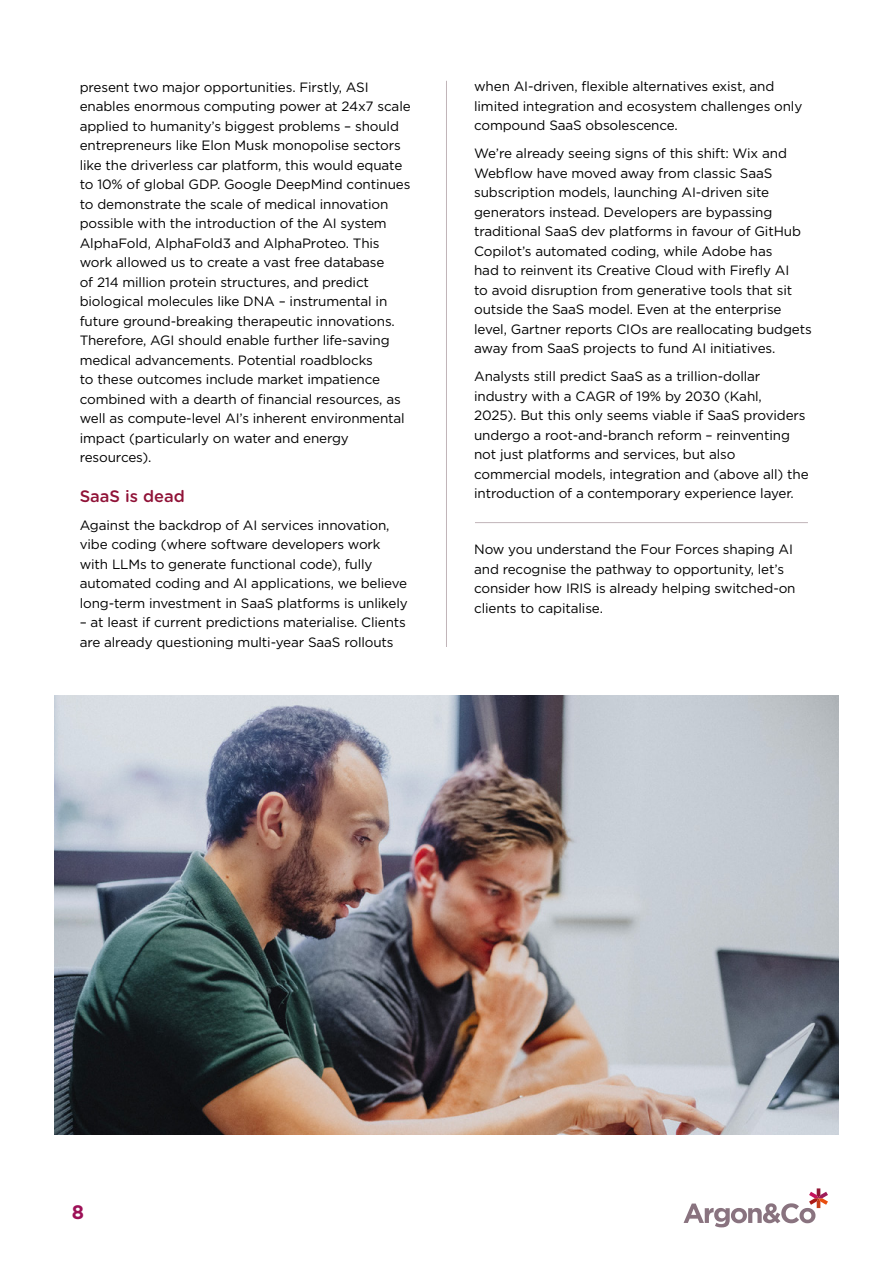
<style>
.page{position:relative;width:893px;height:1263px;background:#fff}
.page>*{position:absolute;margin:0;border:0;box-sizing:border-box;transform-origin:0 0}
.t1{font:700 19.5px "Gotham";color:#9d1057}
.t2{font:500 16.5px "Gotham Rounded";color:#901237}
.t3{font:13.5px/19.5px "Gotham";letter-spacing:-.01em;color:#000}
</style>
<div class="page">
<hr style="left:446px;top:81px;width:1px;height:1053px;background:#c1b5b9">
<svg style="left:684px;top:1188px;width:144px;height:39px"></svg>
<img style="left:54px;top:695px;width:785px;height:439px">
<div style="left:399px;top:647px;width:95px;height:48px;background:#fff"></div>
<hr style="left:475px;top:522px;width:333px;height:1px;background:#c1b5b9">
<p class="t3" style="left:80px;top:78px;width:332px">present two major opportunities. Firstly, ASI enables enormous computing power at 24x7 scale applied to humanity’s biggest problems – should entrepreneurs like Elon Musk monopolise sectors like the driverless car platform, this would equate to 10% of global GDP. Google DeepMind continues to demonstrate the scale of medical innovation possible with the introduction of the AI system AlphaFold, AlphaFold3 and AlphaProteo. This work allowed us to create a vast free database<br>of 214 million protein structures, and predict biological molecules like DNA – instrumental in future ground-breaking therapeutic innovations.<br>Therefore, AGI should enable further life-saving medical advancements. Potential roadblocks<br>to these outcomes include market impatience combined with a dearth of financial resources, as well as compute-level AI’s inherent environmental impact (particularly on water and energy resources).</p>
<p class="t2" style="left:80px;top:488px;width:107px">SaaS is dead</p>
<p class="t3" style="left:80px;top:516px;width:329px">Against the backdrop of AI services innovation, vibe coding (where software developers work with LLMs to generate functional code), fully automated coding and AI applications, we believe long-term investment in SaaS platforms is unlikely</p>
<p class="t3" style="left:80px;top:613px;width:328px">– at least if current predictions materialise. Clients are already questioning multi-year SaaS rollouts</p>
<p class="t3" style="left:474px;top:78px;width:330px">when AI-driven, flexible alternatives exist, and limited integration and ecosystem challenges only compound SaaS obsolescence.</p>
<p class="t3" style="left:474px;top:145px;width:339px">We’re already seeing signs of this shift: Wix and Webflow have moved away from classic SaaS subscription models, launching AI-driven site generators instead. Developers are bypassing traditional SaaS dev platforms in favour of GitHub Copilot’s automated coding, while Adobe has<br>had to reinvent its Creative Cloud with Firefly AI<br>to avoid disruption from generative tools that sit outside the SaaS model. Even at the enterprise level, Gartner reports CIOs are reallocating budgets away from SaaS projects to fund AI initiatives.</p>
<p class="t3" style="left:474px;top:367px;width:336px">Analysts still predict SaaS as a trillion-dollar industry with a CAGR of 19% by 2030 (Kahl,<br>2025). But this only seems viable if SaaS providers undergo a root-and-branch reform – reinventing not just platforms and services, but also commercial models, integration and (above all) the introduction of a contemporary experience layer.</p>
<p class="t3" style="left:474px;top:540px;width:323px">Now you understand the Four Forces shaping AI and recognise the pathway to opportunity, let’s consider how IRIS is already helping switched-on clients to capitalise.</p>
<h1 class="t1" style="left:72px;top:1203px;width:14px">8</h1>
</div>
